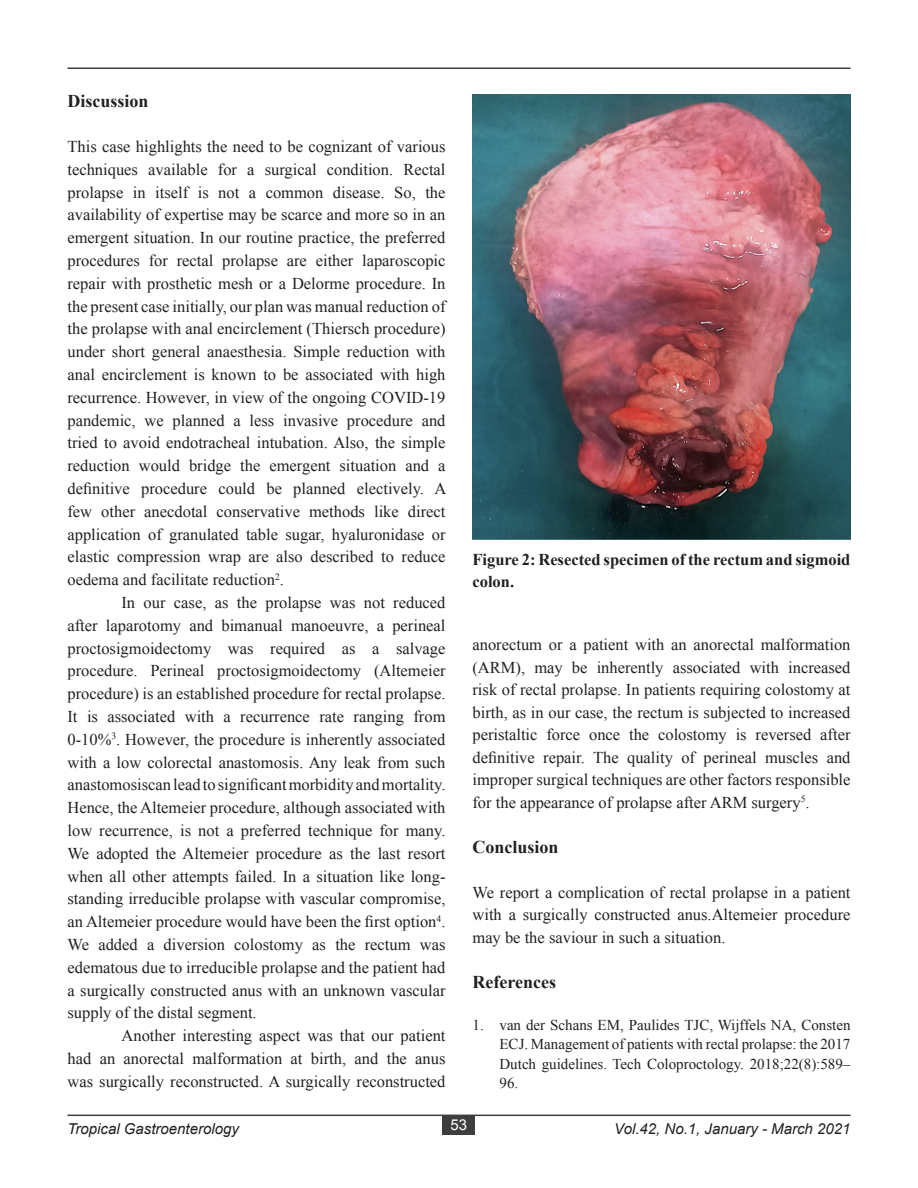
<style>
.page{position:relative;width:918px;height:1188px;background:#fff}
.page>*{position:absolute;margin:0;border:0;box-sizing:border-box;transform-origin:0 0}
.Heading{font:700 18px "Times New Roman";color:#231f20}
.Running_Matter{font:16.5px/22.8px "Times New Roman";color:#231f20;text-align:justify}
.Running_Matter-2{font:700 16.5px/22.5px "Times New Roman";color:#231f20}
.References{font:15px/19.5px "Times New Roman";color:#231f20;text-align:justify}
.t1{font:italic 15px "Arial";color:#231f20}
.t2{font:15px "Arial";color:#fff}
</style>
<div class="page">
<hr style="left:68px;top:1115px;width:782px;height:1px;background:#3e3e3f">
<hr style="left:68px;top:68px;width:782px;height:1px;background:#3e3e3f">
<div style="left:443px;top:1115px;width:32px;height:20px;background:#3e3e3f"></div>
<img style="left:472px;top:94px;width:378px;height:445px">
<p class="Heading" style="left:68px;top:88px;width:83px">Discussion</p>
<p class="Running_Matter" style="left:68px;top:135px;width:380px">This case highlights the need to be cognizant of various techniques available for a surgical condition. Rectal prolapse in itself is not a common disease. So, the availability of expertise may be scarce and more so in an emergent situation. In our routine practice, the preferred procedures for rectal prolapse are either laparoscopic repair with prosthetic mesh or a Delorme procedure. In the present case initially, our plan was manual reduction of the prolapse with anal encirclement (Thiersch procedure) under short general anaesthesia. Simple reduction with anal encirclement is known to be associated with high recurrence. However, in view of the ongoing COVID-19 pandemic, we planned a less invasive procedure and tried to avoid endotracheal intubation. Also, the simple reduction would bridge the emergent situation and a definitive procedure could be planned electively. A few other anecdotal conservative methods like direct application of granulated table sugar, hyaluronidase or elastic compression wrap are also described to reduce oedema and facilitate reduction<sup>2</sup>.</p>
<p class="Running_Matter" style="left:68px;top:591px;width:380px;text-indent:54px">In our case, as the prolapse was not reduced after laparotomy and bimanual manoeuvre, a perineal proctosigmoidectomy was required as a salvage procedure. Perineal proctosigmoidectomy (Altemeier procedure) is an established procedure for rectal prolapse.<br>It is associated with a recurrence rate ranging from 0-10%<sup>3</sup>. However, the procedure is inherently associated with a low colorectal anastomosis. Any leak from such anastomosiscan lead to significant morbidity and mortality.<br>Hence, the Altemeier procedure, although associated with low recurrence, is not a preferred technique for many.<br>We adopted the Altemeier procedure as the last resort when all other attempts failed. In a situation like long&shy;standing irreducible prolapse with vascular compromise, an Altemeier procedure would have been the first option<sup>4</sup>.<br>We added a diversion colostomy as the rectum was edematous due to irreducible prolapse and the patient had a surgically constructed anus with an unknown vascular supply of the distal segment.</p>
<p class="Running_Matter" style="left:68px;top:1024px;width:380px;text-indent:54px">Another interesting aspect was that our patient had an anorectal malformation at birth, and the anus was surgically reconstructed. A surgically reconstructed</p>
<p class="Running_Matter-2" style="left:472px;top:548px;width:379px">Figure 2: Resected specimen of the rectum and sigmoid colon.</p>
<p class="Running_Matter" style="left:472px;top:633px;width:380px">anorectum or a patient with an anorectal malformation (ARM), may be inherently associated with increased risk of rectal prolapse. In patients requiring colostomy at birth, as in our case, the rectum is subjected to increased peristaltic force once the colostomy is reversed after definitive repair. The quality of perineal muscles and improper surgical techniques are other factors responsible for the appearance of prolapse after ARM surgery<sup>5</sup>.</p>
<p class="Heading" style="left:472px;top:834px;width:88px">Conclusion</p>
<p class="Running_Matter" style="left:472px;top:881px;width:380px">We report a complication of rectal prolapse in a patient with a surgically constructed anus.Altemeier procedure may be the saviour in such a situation.</p>
<p class="Heading" style="left:472px;top:969px;width:85px">References</p>
<p class="References" style="left:500px;top:1015px;width:353px;text-indent:-27px">1. van der Schans EM, Paulides TJC, Wijffels NA, Consten ECJ. Management of patients with rectal prolapse: the 2017<br>Dutch guidelines. Tech Coloproctology. 2018;22(8):589– 96.</p>
<p class="t1" style="left:68px;top:1119px;width:173px">Tropical Gastroenterology</p>
<p class="t2" style="left:451px;top:1115px;width:18px">53</p>
<p class="t1" style="left:614px;top:1119px;width:238px">Vol.42, No.1, January - March 2021</p>
</div>
